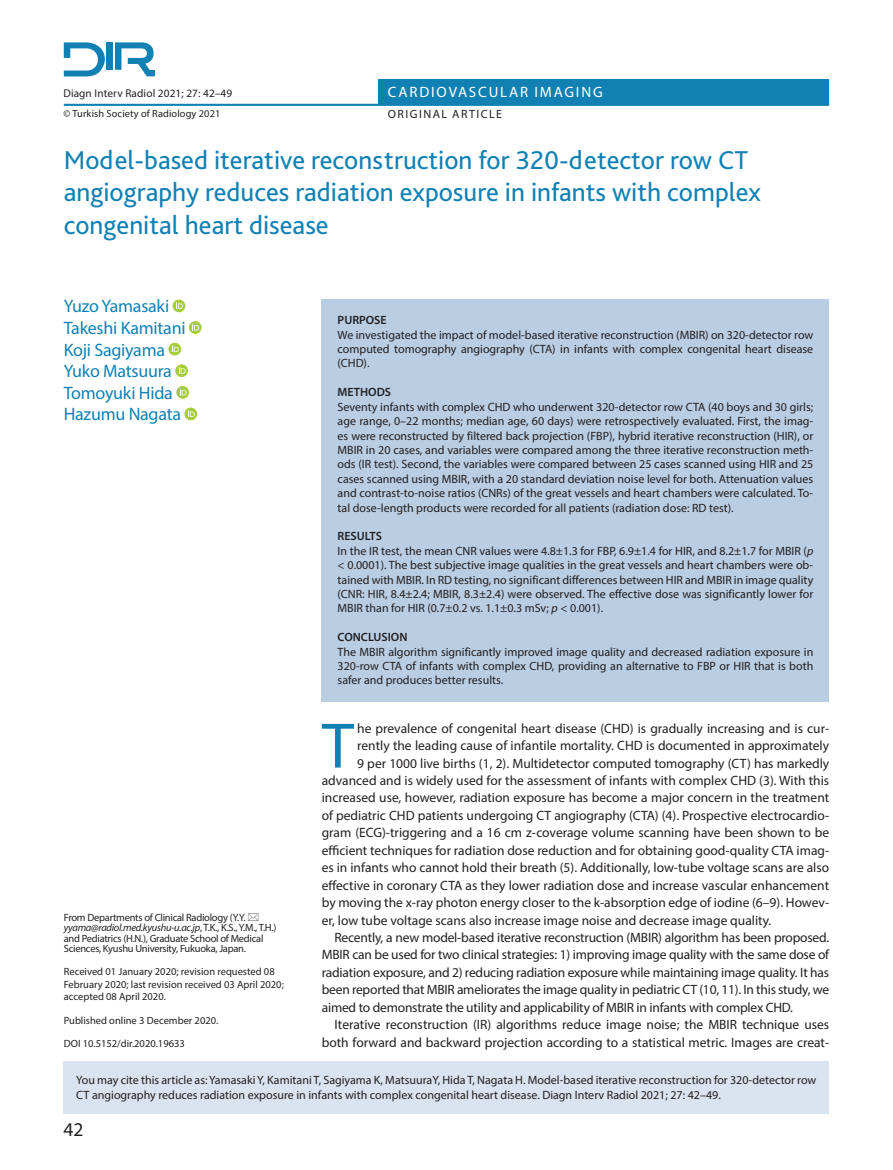
<style>
.page{position:relative;width:893px;height:1170px;background:#fff}
.page>*{position:absolute;margin:0;border:0;box-sizing:border-box;transform-origin:0 0}
.t1{font:64.65px "Myriad Pro";color:#1181b4}
.t2{font:27px/32.4px "Bliss Pro";color:#1181b4}
.t3{font:19.5px "Myriad Pro";color:#231f20}
.t4{font:18px "Myriad Pro";letter-spacing:-.015em;color:#1181b4}
.t5{font:15px "Myriad Pro";letter-spacing:.12em;color:#fff}
.t6{font:13.5px/17.4px "Myriad Pro";color:#231f20;text-align:justify}
.t7{font:12px/14.4px "Myriad Pro";color:#231f20;text-align:justify}
.t8{font:600 12px "Myriad Pro";color:#231f20}
.t9{font:12px "Myriad Pro";letter-spacing:.12em;color:#231f20}
.t10{font:11.25px "Myriad Pro";letter-spacing:.01em;color:#231f20}
.t11{font:10.5px/10.5px "Myriad Pro";letter-spacing:-.025em;color:#231f20}
.t12{font:10.5px/12.6px "Myriad Pro";letter-spacing:-.005em;color:#231f20}
.t13{font:10.35px "Myriad Pro";letter-spacing:.01em;color:#231f20}
.s1{font-style:italic}
</style>
<div class="page">
<div style="left:173px;top:299px;width:12px;height:13px;background:#a6ce39;border-radius:50%"></div>
<svg style="left:176px;top:302px;width:7px;height:7px"></svg>
<svg style="left:189px;top:321px;width:13px;height:13px"></svg>
<svg style="left:192px;top:323px;width:7px;height:7px"></svg>
<svg style="left:168px;top:343px;width:13px;height:12px"></svg>
<svg style="left:172px;top:345px;width:7px;height:7px"></svg>
<svg style="left:175px;top:364px;width:13px;height:13px"></svg>
<svg style="left:179px;top:367px;width:7px;height:7px"></svg>
<svg style="left:176px;top:386px;width:13px;height:12px"></svg>
<svg style="left:180px;top:388px;width:7px;height:7px"></svg>
<svg style="left:184px;top:407px;width:13px;height:13px"></svg>
<svg style="left:188px;top:410px;width:7px;height:7px"></svg>
<div style="left:378px;top:79px;width:451px;height:26px;background:#1181b4"></div>
<hr style="left:64px;top:104px;width:765px;height:2px;background:#1181b4">
<div style="left:147px;top:70px;width:8px;height:6px;background:#1181b4"></div>
<div style="left:106px;top:42px;width:7px;height:28px;background:#1181b4"></div>
<svg style="left:64px;top:42px;width:41px;height:34px"></svg>
<svg style="left:115px;top:42px;width:39px;height:34px"></svg>
<div style="left:64px;top:1060px;width:765px;height:53px;background:#d9e4f0"></div>
<div style="left:322px;top:299px;width:507px;height:402px;background:#b9cde3"></div>
<p class="t10" style="left:63px;top:86px;width:170px">Diagn Interv Radiol 2021; 27: 42–49</p>
<p class="t13" style="left:63px;top:107px;width:159px">© Turkish Society of Radiology 2021</p>
<p class="t5" style="left:388px;top:83px;width:216px">CARDIOVASCULAR IMAGING</p>
<p class="t9" style="left:388px;top:107px;width:116px">ORIGINAL ARTICLE</p>
<p class="t2" style="left:64px;top:143px;width:699px">Model-based iterative reconstruction for 320-detector row CT angiography reduces radiation exposure in infants with complex congenital heart disease</p>
<p class="t4" style="left:64px;top:295px;width:107px">Yuzo Yamasaki</p>
<p class="t4" style="left:64px;top:317px;width:123px">Takeshi Kamitani</p>
<p class="t4" style="left:64px;top:338px;width:103px">Koji Sagiyama</p>
<p class="t4" style="left:64px;top:360px;width:110px">Yuko Matsuura</p>
<p class="t4" style="left:64px;top:381px;width:111px">Tomoyuki Hida</p>
<p class="t4" style="left:64px;top:403px;width:119px">Hazumu Nagata</p>
<p class="t11" style="left:64px;top:911px;width:214px">From Departments of Clinical Radiology (Y.Y. <span class="s1">yyama@radiol.med.kyushu-u.ac.jp</span>, T.K., K.S., Y.M., T.H.) and Pediatrics (H.N.), Graduate School of Medical Sciences, Kyushu University, Fukuoka, Japan.</p>
<p class="t12" style="left:64px;top:965px;width:222px">Received 01 January 2020; revision requested 08<br>February 2020; last revision received 03 April 2020; accepted 08 April 2020.</p>
<p class="t12" style="left:64px;top:1013px;width:156px">Published online 3 December 2020.</p>
<p class="t12" style="left:64px;top:1036px;width:123px">DOI 10.5152/dir.2020.19633</p>
<p class="t8" style="left:338px;top:312px;width:51px">PURPOSE</p>
<p class="t7" style="left:338px;top:327px;width:477px">We investigated the impact of model-based iterative reconstruction (MBIR) on 320-detector row computed tomography angiography (CTA) in infants with complex congenital heart disease (CHD).</p>
<p class="t8" style="left:338px;top:384px;width:55px">METHODS</p>
<p class="t7" style="left:338px;top:399px;width:477px">Seventy infants with complex CHD who underwent 320-detector row CTA (40 boys and 30 girls; age range, 0–22 months; median age, 60 days) were retrospectively evaluated. First, the imag&shy;es were reconstructed by filtered back projection (FBP), hybrid iterative reconstruction (HIR), or MBIR in 20 cases, and variables were compared among the three iterative reconstruction meth&shy;ods (IR test). Second, the variables were compared between 25 cases scanned using HIR and 25 cases scanned using MBIR, with a 20 standard deviation noise level for both. Attenuation values and contrast-to-noise ratios (CNRs) of the great vessels and heart chambers were calculated. To&shy;tal dose-length products were recorded for all patients (radiation dose: RD test).</p>
<p class="t8" style="left:338px;top:528px;width:46px">RESULTS</p>
<p class="t7" style="left:338px;top:543px;width:477px">In the IR test, the mean CNR values were 4.8±1.3 for FBP, 6.9±1.4 for HIR, and 8.2±1.7 for MBIR (<span class="s1">p </span>&lt; 0.0001). The best subjective image qualities in the great vessels and heart chambers were ob&shy;tained with MBIR. In RD testing, no significant differences between HIR and MBIR in image quality (CNR: HIR, 8.4±2.4; MBIR, 8.3±2.4) were observed. The effective dose was significantly lower for MBIR than for HIR (0.7±0.2 vs. 1.1±0.3 mSv; <span class="s1">p</span> &lt; 0.001).</p>
<p class="t8" style="left:338px;top:629px;width:71px">CONCLUSION</p>
<p class="t7" style="left:338px;top:644px;width:477px">The MBIR algorithm significantly improved image quality and decreased radiation exposure in 320-row CTA of infants with complex CHD, providing an alternative to FBP or HIR that is both safer and produces better results.</p>
<p class="t1" style="left:322px;top:706px;width:34px">T</p>
<p class="t6" style="left:357px;top:719px;width:473px">he prevalence of congenital heart disease (CHD) is gradually increasing and is cur-</p>
<p class="t6" style="left:357px;top:736px;width:473px">rently the leading cause of infantile mortality. CHD is documented in approximately</p>
<p class="t6" style="left:357px;top:754px;width:474px">9 per 1000 live births (1, 2). Multidetector computed tomography (CT) has markedly</p>
<p class="t6" style="left:322px;top:771px;width:509px">advanced and is widely used for the assessment of infants with complex CHD (3). With this</p>
<p class="t6" style="left:322px;top:789px;width:509px">increased use, however, radiation exposure has become a major concern in the treatment</p>
<p class="t6" style="left:322px;top:806px;width:509px">of pediatric CHD patients undergoing CT angiography (CTA) (4). Prospective electrocardio-</p>
<p class="t6" style="left:322px;top:823px;width:509px">gram (ECG)-triggering and a 16 cm z-coverage volume scanning have been shown to be</p>
<p class="t6" style="left:322px;top:841px;width:509px">efficient techniques for radiation dose reduction and for obtaining good-quality CTA imag-</p>
<p class="t6" style="left:322px;top:858px;width:509px">es in infants who cannot hold their breath (5). Additionally, low-tube voltage scans are also</p>
<p class="t6" style="left:322px;top:876px;width:509px">effective in coronary CTA as they lower radiation dose and increase vascular enhancement</p>
<p class="t6" style="left:322px;top:893px;width:509px">by moving the x-ray photon energy closer to the k-absorption edge of iodine (6–9). Howev-</p>
<p class="t6" style="left:322px;top:911px;width:451px">er, low tube voltage scans also increase image noise and decrease image quality.</p>
<p class="t6" style="left:322px;top:928px;width:509px;text-indent:13px">Recently, a new model-based iterative reconstruction (MBIR) algorithm has been proposed.<br>MBIR can be used for two clinical strategies: 1) improving image quality with the same dose of radiation exposure, and 2) reducing radiation exposure while maintaining image quality. It has been reported that MBIR ameliorates the image quality in pediatric CT (10, 11). In this study, we aimed to demonstrate the utility and applicability of MBIR in infants with complex CHD.</p>
<p class="t6" style="left:322px;top:1015px;width:509px;text-align:right">Iterative reconstruction (IR) algorithms reduce image noise; the MBIR technique uses both forward and backward projection according to a statistical metric. Images are creat-</p>
<p class="t7" style="left:76px;top:1072px;width:741px">You may cite this article as: Yamasaki Y, Kamitani T, Sagiyama K, MatsuuraY, Hida T, Nagata H. Model-based iterative reconstruction for 320-detector row<br>CT angiography reduces radiation exposure in infants with complex congenital heart disease. Diagn Interv Radiol 2021; 27: 42–49.</p>
<p class="t3" style="left:64px;top:1116px;width:22px">42</p>
</div>
